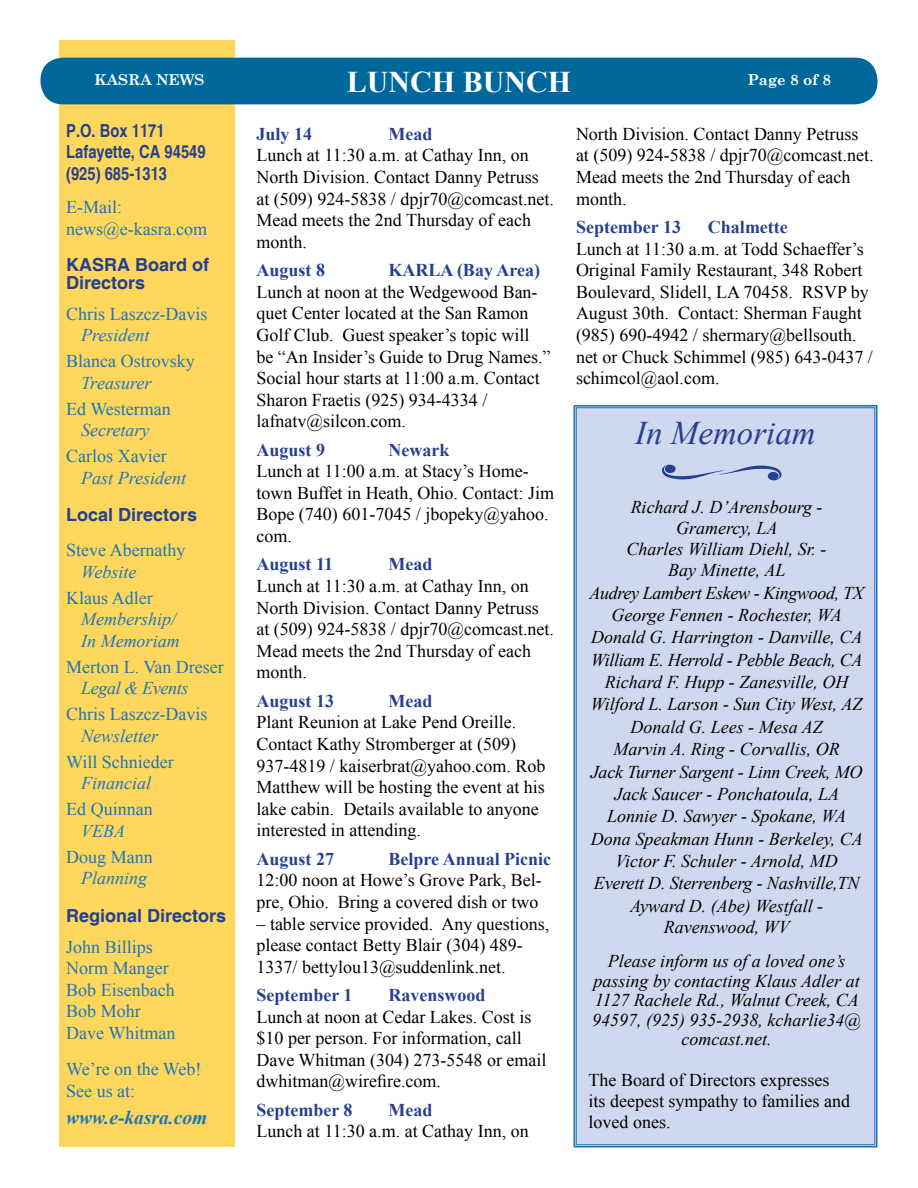
<style>
.page{position:relative;width:918px;height:1188px;background:#fff}
.page>*{position:absolute;margin:0;border:0;box-sizing:border-box;transform-origin:0 0}
.t1{font:italic 33px "Times New Roman";color:#25408f}
.t2{font:700 30px "Times New Roman";color:#fff}
.t3{font:italic 700 19.5px "Times New Roman";color:#1c75bc}
.t4{font:18px/21.6px "Times New Roman";color:#000}
.t5{font:italic 18px/22px "Times New Roman";color:#000;text-align:center}
.t6{font:18px/21.6px "Times New Roman";color:#1c75bc}
.t7{font:700 18px "Times New Roman";color:#25408f}
.t8{font:italic 18px/21.6px "Times New Roman";color:#1c75bc}
.t9{font:700 18px/18px "Helvetica";color:#25408f}
.t10{font:700 condensed 18px/21.6px "Helvetica";color:#25408f}
.t11{font:italic 18px "Times New Roman";letter-spacing:-.02em;color:#1c75bc}
.t12{font:700 15px "Century Schoolbook";color:#fff}
</style>
<div class="page">
<div style="left:59px;top:40px;width:175px;height:1108px;background:#ffd75c"></div>
<div style="left:40px;top:58px;width:838px;height:46px;background:#00679b;border-radius:22px"></div>
<div style="left:573px;top:405px;width:305px;height:743px;background:#cfd8ee"></div>
<svg style="left:662px;top:465px;width:120px;height:15px;background:#a4b2d6"></svg>
<h2 class="t2" style="left:347px;top:61px;width:226px">LUNCH BUNCH</h2>
<p class="t12" style="left:94px;top:68px;width:112px">KASRA NEWS</p>
<p class="t12" style="left:748px;top:68px;width:85px">Page 8 of 8</p>
<p class="t7" style="left:256px;top:121px;width:57px">July 14</p>
<p class="t7" style="left:388px;top:121px;width:45px">Mead</p>
<p class="t4" style="left:256px;top:144px;width:299px">Lunch at 11:30 a.m. at Cathay Inn, on<br>North Division. Contact Danny Petruss at (509) 924-5838 / dpjr70@comcast.net.<br>Mead meets the 2nd Thursday of each month.</p>
<p class="t7" style="left:256px;top:258px;width:70px">August 8</p>
<p class="t7" style="left:388px;top:258px;width:153px">KARLA (Bay Area)</p>
<p class="t4" style="left:256px;top:281px;width:296px">Lunch at noon at the Wedgewood Ban&shy;quet Center located at the San Ramon Golf Club. Guest speaker’s topic will be “An Insider’s Guide to Drug Names.” Social hour starts at 11:00 a.m. Contact Sharon Fraetis (925) 934-4334 / lafnatv@silcon.com.</p>
<p class="t7" style="left:256px;top:437px;width:70px">August 9</p>
<p class="t7" style="left:388px;top:437px;width:62px">Newark</p>
<p class="t4" style="left:256px;top:460px;width:299px">Lunch at 11:00 a.m. at Stacy’s Home&shy;town Buffet in Heath, Ohio. Contact: Jim<br>Bope (740) 601-7045 / jbopeky@yahoo. com.</p>
<p class="t7" style="left:256px;top:552px;width:78px">August 11</p>
<p class="t7" style="left:388px;top:552px;width:45px">Mead</p>
<p class="t4" style="left:256px;top:575px;width:299px">Lunch at 11:30 a.m. at Cathay Inn, on<br>North Division. Contact Danny Petruss at (509) 924-5838 / dpjr70@comcast.net.<br>Mead meets the 2nd Thursday of each month.</p>
<p class="t7" style="left:256px;top:688px;width:79px">August 13</p>
<p class="t7" style="left:388px;top:688px;width:45px">Mead</p>
<p class="t4" style="left:256px;top:711px;width:291px">Plant Reunion at Lake Pend Oreille.<br>Contact Kathy Stromberger at (509)<br>937-4819 / kaiserbrat@yahoo.com. Rob Matthew will be hosting the event at his lake cabin. Details available to anyone interested in attending.</p>
<p class="t7" style="left:256px;top:846px;width:79px">August 27</p>
<p class="t7" style="left:388px;top:846px;width:164px">Belpre Annual Picnic</p>
<p class="t4" style="left:256px;top:869px;width:287px">12:00 noon at Howe’s Grove Park, Bel&shy;pre, Ohio. Bring a covered dish or two</p>
<p class="t4" style="left:256px;top:912px;width:294px">– table service provided. Any questions, please contact Betty Blair (304) 489-<br>1337/ bettylou13@suddenlink.net.</p>
<p class="t7" style="left:256px;top:983px;width:98px">September 1</p>
<p class="t7" style="left:388px;top:983px;width:99px">Ravenswood</p>
<p class="t4" style="left:256px;top:1006px;width:292px">Lunch at noon at Cedar Lakes. Cost is $10 per person. For information, call Dave Whitman (304) 273-5548 or email dwhitman@wirefire.com.</p>
<p class="t7" style="left:256px;top:1097px;width:98px">September 8</p>
<p class="t7" style="left:388px;top:1097px;width:45px">Mead</p>
<p class="t4" style="left:256px;top:1120px;width:274px">Lunch at 11:30 a.m. at Cathay Inn, on</p>
<p class="t10" style="left:66px;top:120px;width:141px">P.O. Box 1171<br>Lafayette, CA 94549 (925) 685-1313</p>
<p class="t6" style="left:66px;top:196px;width:143px">E-Mail: news@e-kasra.com</p>
<p class="t9" style="left:66px;top:256px;width:144px">KASRA Board of<br>Directors</p>
<p class="t6" style="left:66px;top:302px;width:143px">Chris Laszcz-Davis</p>
<p class="t8" style="left:81px;top:324px;width:70px">President</p>
<p class="t6" style="left:66px;top:350px;width:130px">Blanca Ostrovsky</p>
<p class="t8" style="left:81px;top:371px;width:72px">Treasurer</p>
<p class="t6" style="left:66px;top:397px;width:106px">Ed Westerman</p>
<p class="t8" style="left:81px;top:419px;width:70px">Secretary</p>
<p class="t6" style="left:66px;top:445px;width:102px">Carlos Xavier</p>
<p class="t8" style="left:81px;top:466px;width:106px">Past President</p>
<p class="t9" style="left:66px;top:507px;width:133px">Local Directors</p>
<p class="t6" style="left:66px;top:539px;width:121px">Steve Abernathy</p>
<p class="t8" style="left:81px;top:560px;width:57px">Website</p>
<p class="t6" style="left:66px;top:587px;width:88px">Klaus Adler</p>
<p class="t8" style="left:81px;top:608px;width:100px">Membership/<br>In Memoriam</p>
<p class="t6" style="left:66px;top:656px;width:159px">Merton L. Van Dreser</p>
<p class="t11" style="left:81px;top:676px;width:109px">Legal &amp; Events</p>
<p class="t6" style="left:66px;top:703px;width:143px">Chris Laszcz-Davis</p>
<p class="t8" style="left:81px;top:725px;width:79px">Newsletter</p>
<p class="t6" style="left:66px;top:751px;width:109px">Will Schnieder</p>
<p class="t8" style="left:81px;top:772px;width:72px">Financial</p>
<p class="t6" style="left:66px;top:798px;width:88px">Ed Quinnan</p>
<p class="t8" style="left:81px;top:820px;width:45px">VEBA</p>
<p class="t6" style="left:66px;top:846px;width:88px">Doug Mann</p>
<p class="t8" style="left:81px;top:867px;width:68px">Planning</p>
<p class="t9" style="left:66px;top:907px;width:162px">Regional Directors</p>
<p class="t6" style="left:66px;top:935px;width:111px">John Billips<br>Norm Manger<br>Bob Eisenbach<br>Bob Mohr<br>Dave Whitman</p>
<p class="t6" style="left:66px;top:1058px;width:137px">We’re on the Web!<br>See us at:</p>
<p class="t3" style="left:66px;top:1103px;width:143px">www.e-kasra.com</p>
<p class="t4" style="left:576px;top:123px;width:299px">North Division. Contact Danny Petruss at (509) 924-5838 / dpjr70@comcast.net.<br>Mead meets the 2nd Thursday of each month.</p>
<p class="t7" style="left:576px;top:214px;width:107px">September 13</p>
<p class="t7" style="left:708px;top:214px;width:81px">Chalmette</p>
<p class="t4" style="left:576px;top:237px;width:298px">Lunch at 11:30 a.m. at Todd Schaeffer’s Original Family Restaurant, 348 Robert Boulevard, Slidell, LA 70458. RSVP by August 30th. Contact: Sherman Faught (985) 690-4942 / shermary@bellsouth. net or Chuck Schimmel (985) 643-0437 / schimcol@aol.com.</p>
<h1 class="t1" style="left:635px;top:411px;width:182px">In Memoriam</h1>
<p class="t5" style="left:590px;top:496px;width:276px">Richard J. D’Arensbourg -<br>Gramercy, LA<br>Charles William Diehl, Sr. -<br>Bay Minette, AL<br>Audrey Lambert Eskew - Kingwood, TX<br>George Fennen - Rochester, WA<br>Donald G. Harrington - Danville, CA<br>William E. Herrold - Pebble Beach, CA<br>Richard F. Hupp - Zanesville, OH<br>Wilford L. Larson - Sun City West, AZ<br>Donald G. Lees - Mesa AZ<br>Marvin A. Ring - Corvallis, OR<br>Jack Turner Sargent - Linn Creek, MO<br>Jack Saucer - Ponchatoula, LA<br>Lonnie D. Sawyer - Spokane, WA<br>Dona Speakman Hunn - Berkeley, CA<br>Victor F. Schuler - Arnold, MD<br>Everett D. Sterrenberg - Nashville,TN<br>Ayward D. (Abe) Westfall -<br>Ravenswood, WV</p>
<p class="t5" style="left:592px;top:951px;width:271px;line-height:19.5px">Please inform us of a loved one’s passing by contacting Klaus Adler at<br>1127 Rachele Rd., Walnut Creek, CA<br>94597, (925) 935-2938, kcharlie34@ comcast.net.</p>
<p class="t4" style="left:589px;top:1070px;width:263px;line-height:21px">The Board of Directors expresses its deepest sympathy to families and loved ones.</p>
</div>
